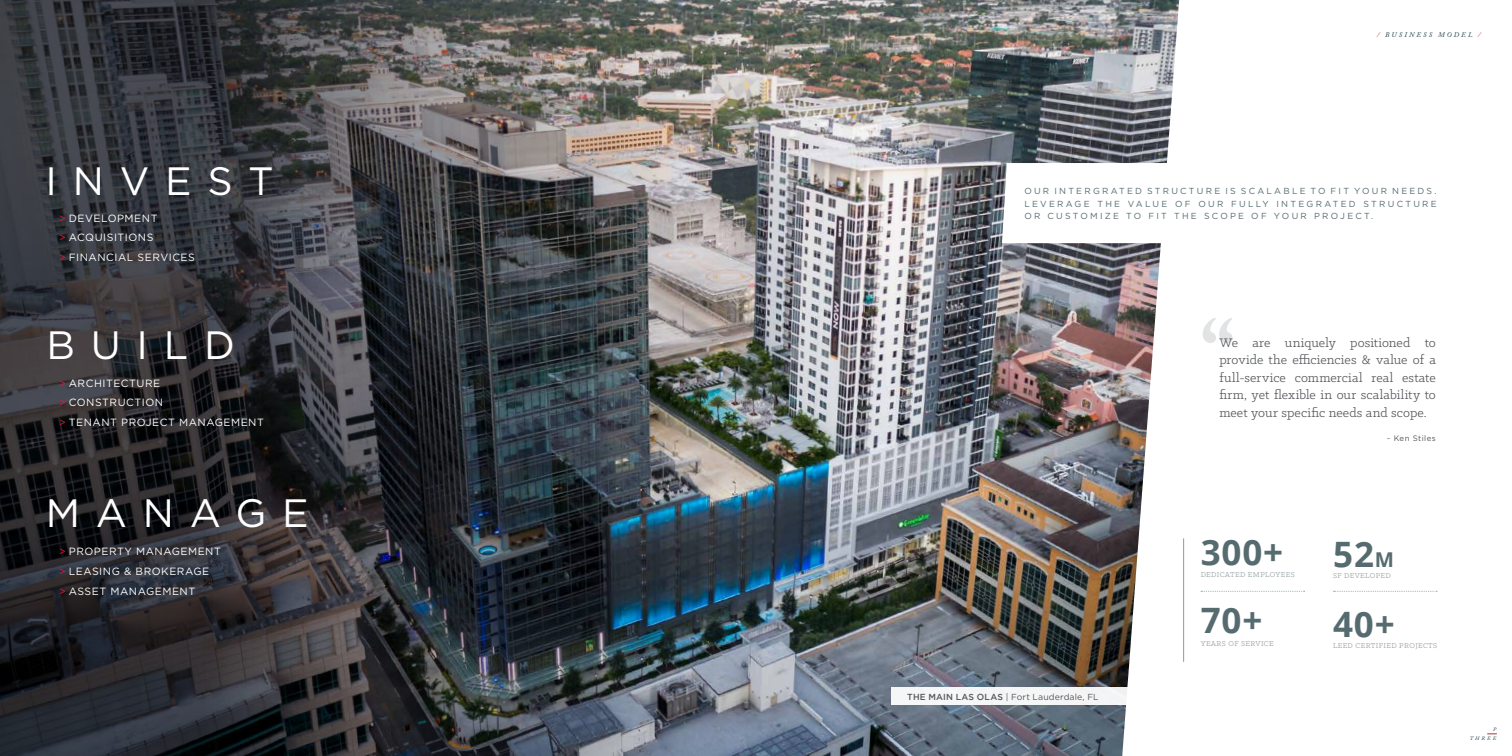
<style>
.page{position:relative;width:1512px;height:756px;background:#fff}
.page>*{position:absolute;margin:0;border:0;box-sizing:border-box;transform-origin:0 0}
.t1{font:39.55px "Gotham";letter-spacing:.4em;color:#fff}
.t2{font:700 35px/68.2px "Open Sans";letter-spacing:.025em;color:#566b70}
.t3{font:14px/17.5px "Klinic Slab";letter-spacing:.01em;color:#54565a;text-align:justify}
.t4{font:10.5px/19.8px "Gotham";letter-spacing:.05em;color:#fff}
.t5{font:8.75px/12.2px "Gotham";letter-spacing:.26em;color:#566b70;text-align:justify}
.t6{font:8.75px "Gotham";letter-spacing:.015em;color:#54565a}
.t7{font:7.88px "Klinic Slab";letter-spacing:.05em;color:#8e9b9e}
.t8{font:7.88px "Gotham";letter-spacing:.055em;color:#54565a}
.t9{font:italic 7px "Adobe Caslon Pro";letter-spacing:.3em;color:#214045}
.t10{font:italic 5.25px/9.6px "Adobe Caslon Pro";letter-spacing:.395em;color:#1e3940;text-align:right}
.s1{color:#e31937}
.s2{color:#a73439}
.s3{font-size:20.39px}
.s4{font-family:"Gotham Medium M"}
</style>
<div class="page">
<img style="left:1028px;top:0;width:151px;height:756px">
<img style="left:0;top:0;width:1028px;height:756px">
<hr style="left:1183px;top:538px;width:1px;height:124px;background:#8e9b9e">
<svg style="left:1334px;top:591px;width:103px;height:1px"></svg>
<svg style="left:1201px;top:591px;width:104px;height:1px"></svg>
<svg style="left:1203px;top:318px;width:29px;height:25px"></svg>
<svg style="left:1002px;top:163px;width:177px;height:80px"></svg>
<div style="left:891px;top:687px;width:250px;height:18px;background:#f5f6f6"></div>
<h1 class="t1" style="left:45px;top:155px;width:230px">INVEST</h1>
<p class="t4" style="left:59px;top:208px;width:137px"><span class="s1">&gt;</span> DEVELOPMENT<br><span class="s1">&gt;</span> ACQUISITIONS<br><span class="s1">&gt;</span> FINANCIAL SERVICES</p>
<h1 class="t1" style="left:46px;top:319px;width:190px">BUILD</h1>
<p class="t4" style="left:59px;top:373px;width:206px"><span class="s1">&gt;</span> ARCHITECTURE<br><span class="s1">&gt;</span> CONSTRUCTION<br><span class="s1">&gt;</span> TENANT PROJECT MANAGEMENT</p>
<h1 class="t1" style="left:46px;top:487px;width:264px">MANAGE</h1>
<p class="t4" style="left:59px;top:541px;width:163px"><span class="s1">&gt;</span> PROPERTY MANAGEMENT <span class="s1">&gt;</span> LEASING &amp; BROKERAGE<br><span class="s1">&gt;</span> ASSET MANAGEMENT</p>
<p class="t9" style="left:1377px;top:30px;width:105px"><span class="s2">/</span> BUSINESS MODEL <span class="s2">/</span></p>
<p class="t5" style="left:1024px;top:185px;width:414px">OUR INTERGRATED STRUCTURE IS SCALABLE TO FIT YOUR NEEDS.<br>LEVERAGE THE VALUE OF OUR FULLY INTEGRATED STRUCTURE OR CUSTOMIZE TO FIT THE SCOPE OF YOUR PROJECT.</p>
<p class="t3" style="left:1219px;top:333px;width:218px">We are uniquely positioned to provide the efficiencies &amp; value of a full-service commercial real estate firm, yet flexible in our scalability to meet your specific needs and scope.</p>
<p class="t8" style="left:1387px;top:433px;width:51px">~ Ken Stiles</p>
<h2 class="t2" style="left:1201px;top:518px;width:84px">300+<br>70+</h2>
<h2 class="t2" style="left:1333px;top:518px;width:63px;line-height:70.2px">52<span class="s3">M<br></span>40+</h2>
<p class="t7" style="left:1201px;top:570px;width:96px">DEDICATED EMPLOYEES</p>
<p class="t7" style="left:1333px;top:571px;width:59px">SF DEVELOPED</p>
<p class="t6" style="left:907px;top:691px;width:193px"><span class="s4">THE MAIN LAS OLAS</span> | Fort Lauderdale, FL</p>
<p class="t7" style="left:1201px;top:639px;width:75px">YEARS OF SERVICE</p>
<p class="t7" style="left:1333px;top:641px;width:106px">LEED CERTIFIED PROJECTS</p>
<p class="t10" style="left:1470px;top:724px;width:28px">P<br>THREE</p>
</div>
